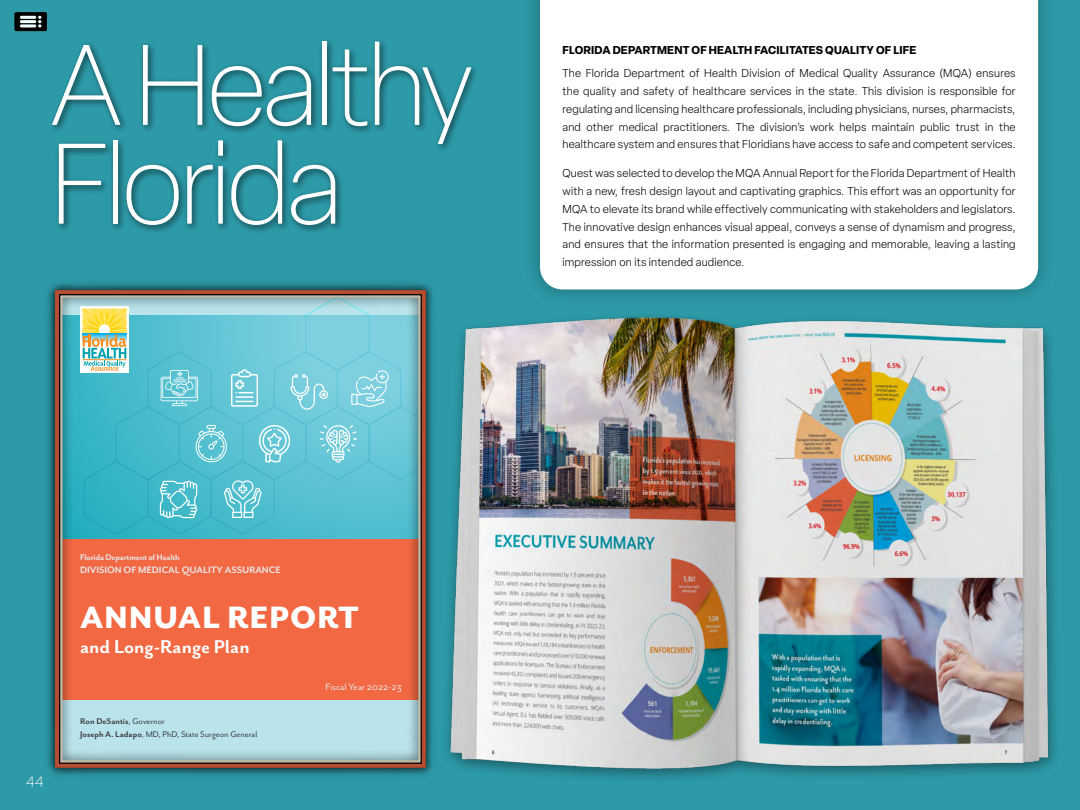
<style>
.page{position:relative;width:1080px;height:810px;background:#2d9aa8}
.page>*{position:absolute;margin:0;border:0;box-sizing:border-box;transform-origin:0 0}
.t1{font:200 112.5px/98.8px "Elza";letter-spacing:-.035em;color:#fff}
.t2{font:800 35.62px "Mr Eaves San OT";letter-spacing:.02em;color:#fff}
.t3{font:700 21.38px "Mr Eaves San OT";color:#fff}
.t4{font:200 15px "Elza";color:#fff}
.t5{font:300 11.25px/17.8px "Elza";letter-spacing:.02em;color:#000;text-align:justify}
.t6{font:700 11.25px "Elza";letter-spacing:.015em;color:#000}
.t7{font:700 10.62px "Mr Eaves San OT";color:#e6e7e8}
.t8{font:10.62px "Mr Eaves San OT";color:#e6e7e8}
.t9{font:9.5px/13px "Mr Eaves San OT";color:#414042}
.t10{font:700 9.5px "Mr Eaves San OT";letter-spacing:-.02em;color:#e6e7e8}
.s1{font-weight:700}
</style>
<div class="page">
<img style="left:446px;top:317px;width:609px;height:462px">
<div style="left:48px;top:37px;width:431px;height:197px;background:#000;opacity:.6"></div>
<div style="left:43px;top:278px;width:395px;height:502px;background:#000;opacity:.65"></div>
<div style="left:55px;top:290px;width:371px;height:478px;border:8px solid #c1baa7"></div>
<div style="left:521px;top:0;width:536px;height:308px;background:#000;opacity:.25"></div>
<div style="left:540px;top:0;width:498px;height:289px;background:#fff"></div>
<div style="left:55px;top:290px;width:371px;height:478px;border:4px solid #b44d31"></div>
<svg style="left:14px;top:12px;width:33px;height:19px"></svg>
<hr style="left:20px;top:16px;width:16px;height:3px;background:#eefefd;border-radius:2px">
<hr style="left:20px;top:20px;width:16px;height:3px;background:#eefefd;border-radius:2px">
<hr style="left:20px;top:24px;width:16px;height:3px;background:#eefefd;border-radius:2px">
<svg style="left:38px;top:16px;width:3px;height:11px"></svg>
<h1 class="t1" style="left:50px;top:35px;width:425px">A Healthy<br>Florida</h1>
<p class="t6" style="left:563px;top:42px;width:355px">FLORIDA DEPARTMENT OF HEALTH FACILITATES QUALITY OF LIFE</p>
<p class="t5" style="left:562px;top:65px;width:455px">The Florida Department of Health Division of Medical Quality Assurance (MQA) ensures the quality and safety of healthcare services in the state. This division is responsible for regulating and licensing healthcare professionals, including physicians, nurses, pharmacists, and other medical practitioners. The division’s work helps maintain public trust in the healthcare system and ensures that Floridians have access to safe and competent services.</p>
<p class="t5" style="left:562px;top:165px;width:455px">Quest was selected to develop the MQA Annual Report for the Florida Department of Health with a new, fresh design layout and captivating graphics. This effort was an opportunity for MQA to elevate its brand while effectively communicating with stakeholders and legislators.<br>The innovative design enhances visual appeal, conveys a sense of dynamism and progress, and ensures that the information presented is engaging and memorable, leaving a lasting impression on its intended audience.</p>
<h3 class="t4" style="left:26px;top:773px;width:19px">44</h3>
<p class="t10" style="left:80px;top:552px;width:101px">Florida Department of Health</p>
<p class="t7" style="left:80px;top:564px;width:202px">DIVISION OF MEDICAL QUALITY ASSURANCE</p>
<h2 class="t2" style="left:80px;top:597px;width:280px">ANNUAL REPORT</h2>
<h3 class="t3" style="left:80px;top:634px;width:171px">and Long-Range Plan</h3>
<p class="t9" style="left:80px;top:715px;width:179px"><span class="s1">Ron DeSantis</span>, Governor<br><span class="s1">Joseph A. Ladapo</span>, MD, PhD, State Surgeon General</p>
<p class="t8" style="left:326px;top:681px;width:78px">Fiscal Year 2022-23</p>
</div>
